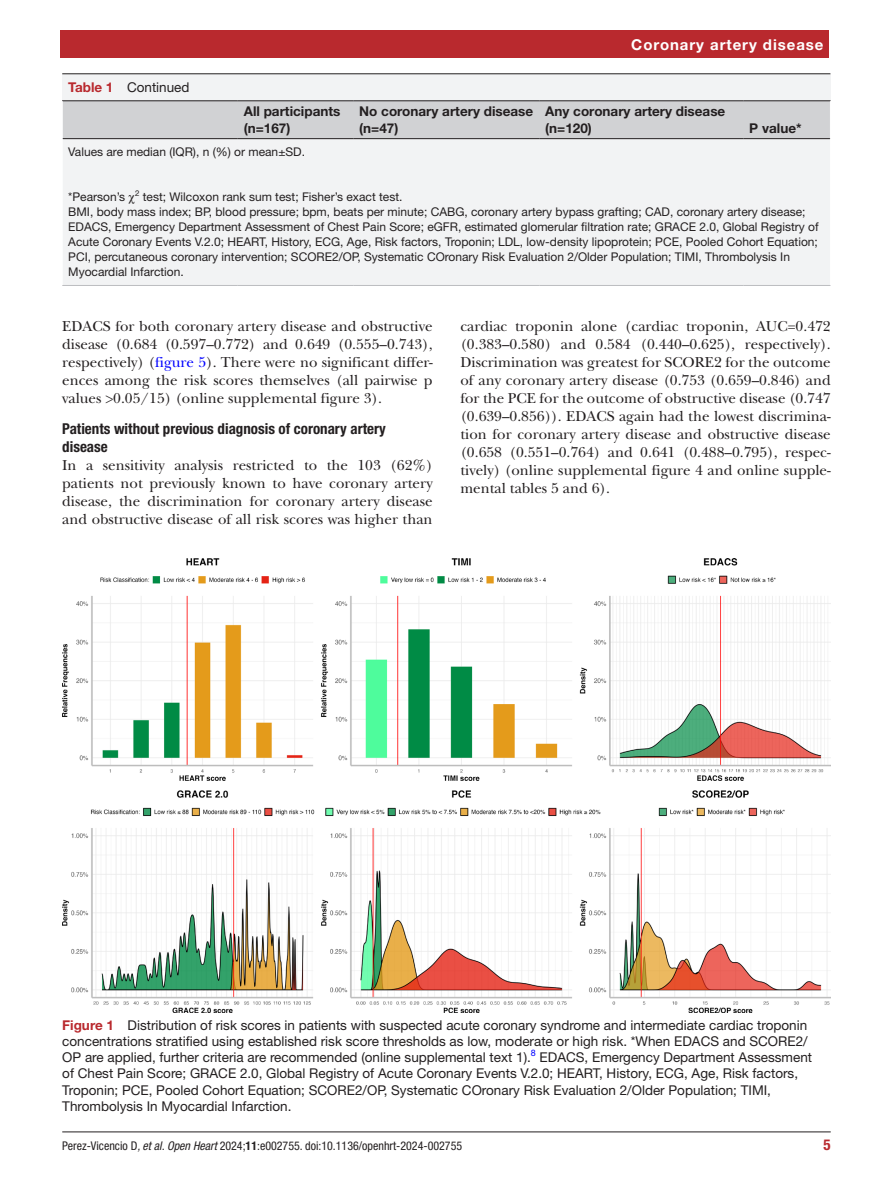
<style>
.page{position:relative;width:893px;height:1191px;background:#fff}
.page>*{position:absolute;margin:0;border:0;box-sizing:border-box;transform-origin:0 0}
.t1{font:15px/18px "New Baskerville";color:#231f20;text-align:justify}
.t2{font:700 condensed 15px/18px "Helvetica Neue LT Std";color:#231f20}
.t3{font:700 15px "Helvetica Neue LT Std";letter-spacing:.065em;color:#fff}
.t4{font:700 condensed 15px "Helvetica Neue LT Std";color:#b9292e}
.t5{font:13.5px/16.2px "Helvetica Neue LT Std";color:#231f20}
.t6{font:700 13.5px/16.2px "Helvetica Neue LT Std";color:#231f20}
.t7{font:12px/15px "Helvetica Neue LT Std";color:#231f20}
.t8{font:condensed 12px "Helvetica Neue LT Std";color:#231f20}
.s1{font-weight:700;color:#b9292e}
.s2{color:#00f}
.s3{font-style:italic}
.s4{font-weight:700}
</style>
<div class="page">
<hr style="left:62px;top:1131px;width:769px;height:1px;background:#231f20">
<div style="left:61px;top:31px;width:768px;height:27px;background:#b9292e"></div>
<div style="left:62px;top:92px;width:768px;height:194px;background:#f2f3f4"></div>
<div style="left:63px;top:101px;width:767px;height:37px;background:#d1d2d4"></div>
<hr style="left:62px;top:100px;width:176px;height:1px;background:#231f20">
<hr style="left:62px;top:138px;width:176px;height:1px;background:#231f20">
<hr style="left:238px;top:100px;width:115px;height:1px;background:#231f20">
<hr style="left:238px;top:138px;width:115px;height:1px;background:#231f20">
<hr style="left:353px;top:100px;width:186px;height:1px;background:#231f20">
<hr style="left:353px;top:138px;width:186px;height:1px;background:#231f20">
<hr style="left:539px;top:100px;width:204px;height:1px;background:#231f20">
<hr style="left:539px;top:138px;width:204px;height:1px;background:#231f20">
<hr style="left:743px;top:100px;width:87px;height:1px;background:#231f20">
<hr style="left:743px;top:138px;width:87px;height:1px;background:#231f20">
<hr style="left:62px;top:285px;width:176px;height:1px;background:#bcbdc0">
<hr style="left:238px;top:285px;width:115px;height:1px;background:#bcbdc0">
<hr style="left:353px;top:285px;width:186px;height:1px;background:#bcbdc0">
<hr style="left:539px;top:285px;width:204px;height:1px;background:#bcbdc0">
<hr style="left:743px;top:285px;width:87px;height:1px;background:#bcbdc0">
<hr style="left:62px;top:101px;width:1px;height:38px;background:#fff">
<hr style="left:62px;top:139px;width:1px;height:146px;background:#fff">
<div style="left:62px;top:74px;width:768px;height:18px;background:#f2f3f4"></div>
<hr style="left:62px;top:73px;width:768px;height:1px;background:#231f20">
<img style="left:62px;top:559px;width:768px;height:453px">
<p class="t5" style="left:68px;top:79px;width:123px"><span class="s1">Table 1</span> Continued</p>
<p class="t3" style="left:631px;top:35px;width:194px">Coronary artery disease</p>
<p class="t6" style="left:244px;top:103px;width:98px">All participants (n=167)</p>
<p class="t6" style="left:359px;top:103px;width:176px">No coronary artery disease (n=47)</p>
<p class="t6" style="left:545px;top:103px;width:182px">Any coronary artery disease (n=120)</p>
<p class="t6" style="left:749px;top:119px;width:54px">P value*</p>
<p class="t7" style="left:68px;top:144px;width:238px">Values are median (IQR), n (%) or mean±SD.</p>
<p class="t7" style="left:68px;top:189px;width:752px">*Pearson’s <sup>2</sup> test; Wilcoxon rank sum test; Fisher’s exact test.<br>BMI, body mass index; BP, blood pressure; bpm, beats per minute; CABG, coronary artery bypass grafting; CAD, coronary artery disease; EDACS, Emergency Department Assessment of Chest Pain Score; eGFR, estimated glomerular filtration rate; GRACE 2.0, Global Registry of Acute Coronary Events V.2.0; HEART, History, ECG, Age, Risk factors, Troponin; LDL, low-density lipoprotein; PCE, Pooled Cohort Equation; PCI, percutaneous coronary intervention; SCORE2/OP, Systematic COronary Risk Evaluation 2/Older Population; TIMI, Thrombolysis In Myocardial Infarction.</p>
<p class="t1" style="left:62px;top:317px;width:372px">EDACS for both coronary artery disease and obstructive disease (0.684 (0.597–0.772) and 0.649 (0.555–0.743), respectively) (<span class="s2">figure 5</span>). There were no significant differ&shy;ences among the risk scores themselves (all pairwise p values &gt;0.05/15) (online supplemental figure 3).</p>
<p class="t2" style="left:62px;top:419px;width:325px">Patients without previous diagnosis of coronary artery disease</p>
<p class="t1" style="left:62px;top:456px;width:372px">In a sensitivity analysis restricted to the 103 (62%) patients not previously known to have coronary artery disease, the discrimination for coronary artery disease and obstructive disease of all risk scores was higher than</p>
<p class="t1" style="left:460px;top:317px;width:372px">cardiac troponin alone (cardiac troponin, AUC=0.472 (0.383–0.580) and 0.584 (0.440–0.625), respectively).<br>Discrimination was greatest for SCORE2 for the outcome of any coronary artery disease (0.753 (0.659–0.846) and for the PCE for the outcome of obstructive disease (0.747 (0.639–0.856)). EDACS again had the lowest discrimina&shy;tion for coronary artery disease and obstructive disease (0.658 (0.551–0.764) and 0.641 (0.488–0.795), respec&shy;tively) (online supplemental figure 4 and online supple&shy;mental tables 5 and 6).</p>
<p class="t5" style="left:62px;top:1016px;width:751px"><span class="s1">Figure 1</span> Distribution of risk scores in patients with suspected acute coronary syndrome and intermediate cardiac troponin concentrations stratified using established risk score thresholds as low, moderate or high risk. *When EDACS and SCORE2/ OP are applied, further criteria are recommended (online supplemental text 1).<sup>8</sup> EDACS, Emergency Department Assessment of Chest Pain Score; GRACE 2.0, Global Registry of Acute Coronary Events V.2.0; HEART, History, ECG, Age, Risk factors, Troponin; PCE, Pooled Cohort Equation; SCORE2/OP, Systematic COronary Risk Evaluation 2/Older Population; TIMI, Thrombolysis In Myocardial Infarction.</p>
<p class="t8" style="left:62px;top:1139px;width:401px">Perez-Vicencio D<span class="s3">, et al. Open Heart</span> 2024;<span class="s4">11</span>:e002755. doi:10.1136/openhrt-2024-002755</p>
<p class="t4" style="left:823px;top:1135px;width:9px">5</p>
</div>
